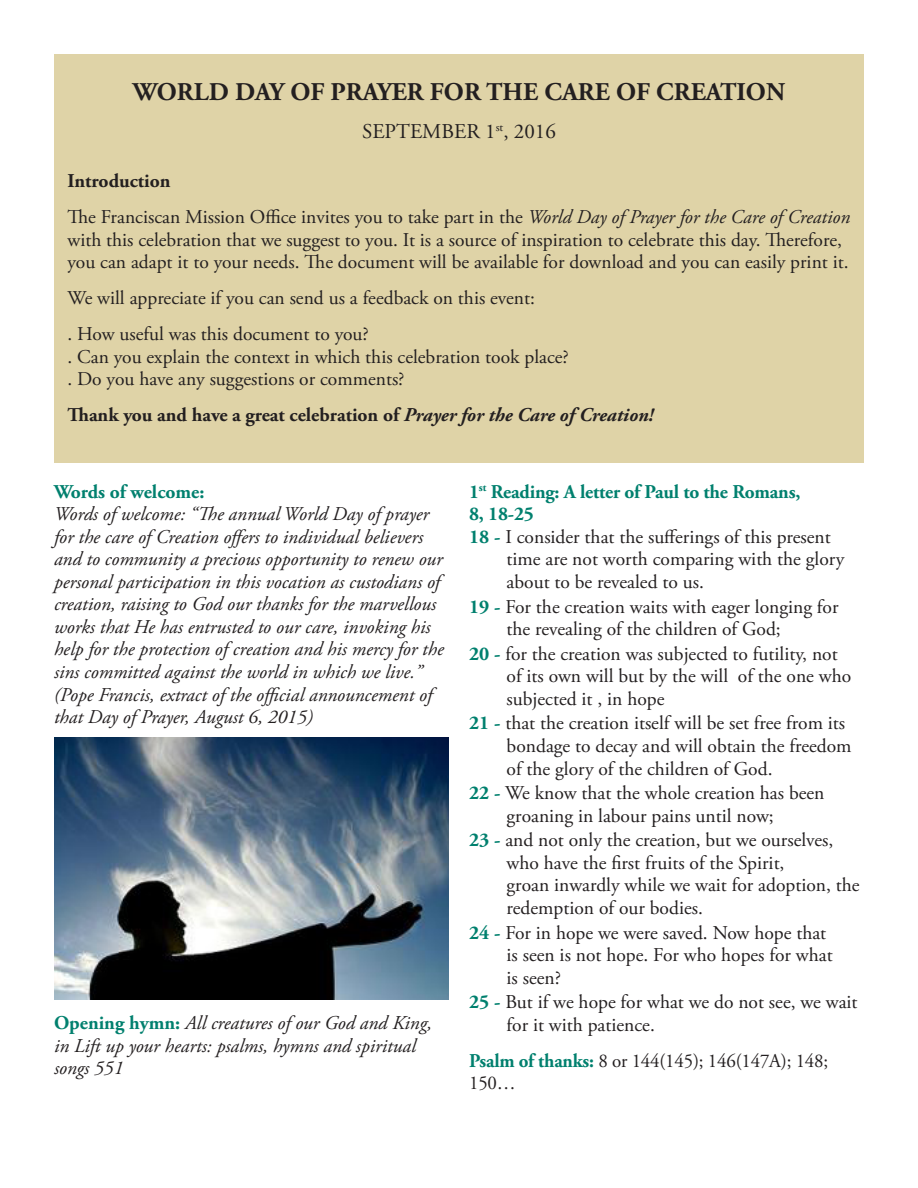
<style>
.page{position:relative;width:918px;height:1188px;background:#fff}
.page>*{position:absolute;margin:0;border:0;box-sizing:border-box;transform-origin:0 0}
.t1{font:700 25.5px "Adobe Garamond Pro";color:#231f20}
.t2{font:21px "Adobe Garamond Pro";color:#231f20}
.t3{font:19.5px/22.5px "Adobe Garamond Pro";color:#231f20}
.t4{font:italic 19.5px/22.5px "Adobe Garamond Pro";color:#231f20}
.t5{font:700 19.5px "Adobe Garamond Pro";color:#231f20}
.t6{font:700 19.5px "Adobe Garamond Pro";letter-spacing:-.01em;color:#00806e}
.s1{font-weight:700}
.s2{font-style:italic}
.s3{font-weight:700;font-style:normal;color:#00806e}
.s4{font-weight:700;color:#00806e}
</style>
<div class="page">
<img style="left:54px;top:738px;width:395px;height:261px">
<div style="left:54px;top:54px;width:810px;height:408px;background:#dfd3a7"></div>
<h1 class="t1" style="left:133px;top:77px;width:654px">WORLD DAY OF PRAYER FOR THE CARE OF CREATION</h1>
<p class="t2" style="left:362px;top:119px;width:195px">SEPTEMBER 1<sup>st</sup>, 2016</p>
<p class="t3" style="left:68px;top:164px;width:784px;line-height:36px"><span class="s1">Introduction<br></span>The Franciscan Mission Office invites you to take part in the <span class="s2">World Day of Prayer for the Care of Creation</span></p>
<p class="t3" style="left:68px;top:229px;width:783px">with this celebration that we suggest to you. It is a source of inspiration to celebrate this day. Therefore, you can adapt it to your needs. The document will be available for download and you can easily print it.</p>
<p class="t3" style="left:68px;top:281px;width:469px;line-height:36px">We will appreciate if you can send us a feedback on this event: . How useful was this document to you?</p>
<p class="t3" style="left:68px;top:346px;width:503px">. Can you explain the context in which this celebration took place? . Do you have any suggestions or comments?</p>
<p class="t5" style="left:68px;top:404px;width:588px">Thank you and have a great celebration of <span class="s2">Prayer for the Care of Creation!</span></p>
<p class="t6" style="left:54px;top:480px;width:152px">Words of welcome:</p>
<p class="t4" style="left:54px;top:504px;width:391px">Words of welcome: “The annual World Day of prayer for the care of Creation offers to individual believers and to community a precious opportunity to renew our personal participation in this vocation as custodians of creation, raising to God our thanks for the marvellous works that He has entrusted to our care, invoking his help for the protection of creation and his mercy for the sins committed against the world in which we live.” (Pope Francis, extract of the official announcement of that Day of Prayer, August 6, 2015)</p>
<p class="t4" style="left:54px;top:1012px;width:380px"><span class="s3">Opening hymn:</span> All creatures of our God and King, in Lift up your hearts: psalms, hymns and spiritual songs 551</p>
<p class="t6" style="left:469px;top:480px;width:333px">1<sup>st</sup> Reading: A letter of Paul to the Romans,</p>
<p class="t6" style="left:469px;top:503px;width:66px">8, 18-25</p>
<p class="t3" style="left:469px;top:526px;width:363px"><span class="s4">18 -</span> I consider that the sufferings of this present</p>
<p class="t3" style="left:507px;top:549px;width:339px">time are not worth comparing with the glory</p>
<p class="t3" style="left:507px;top:571px;width:199px">about to be revealed to us.</p>
<p class="t3" style="left:507px;top:596px;width:333px;text-indent:-37px"><span class="s4">19 -</span> For the creation waits with eager longing for the revealing of the children of God;</p>
<p class="t3" style="left:507px;top:643px;width:346px;text-indent:-37px"><span class="s4">20 -</span> for the creation was subjected to futility, not of its own will but by the will of the one who subjected it , in hope</p>
<p class="t3" style="left:507px;top:713px;width:346px;text-indent:-37px"><span class="s4">21 -</span> that the creation itself will be set free from its bondage to decay and will obtain the freedom of the glory of the children of God.</p>
<p class="t3" style="left:507px;top:782px;width:319px;text-indent:-37px"><span class="s4">22 -</span> We know that the whole creation has been groaning in labour pains until now;</p>
<p class="t3" style="left:507px;top:830px;width:355px;text-indent:-37px"><span class="s4">23 -</span> and not only the creation, but we ourselves, who have the first fruits of the Spirit,<br>groan inwardly while we wait for adoption, the redemption of our bodies.</p>
<p class="t3" style="left:507px;top:922px;width:328px;text-indent:-37px"><span class="s4">24 -</span> For in hope we were saved. Now hope that is seen is not hope. For who hopes for what is seen?</p>
<p class="t3" style="left:507px;top:991px;width:352px;text-indent:-37px"><span class="s4">25 -</span> But if we hope for what we do not see, we wait for it with patience.</p>
<p class="t3" style="left:469px;top:1050px;width:361px"><span class="s4">Psalm of thanks:</span> 8 or 144(145); 146(147A); 148;<br>150…</p>
</div>
